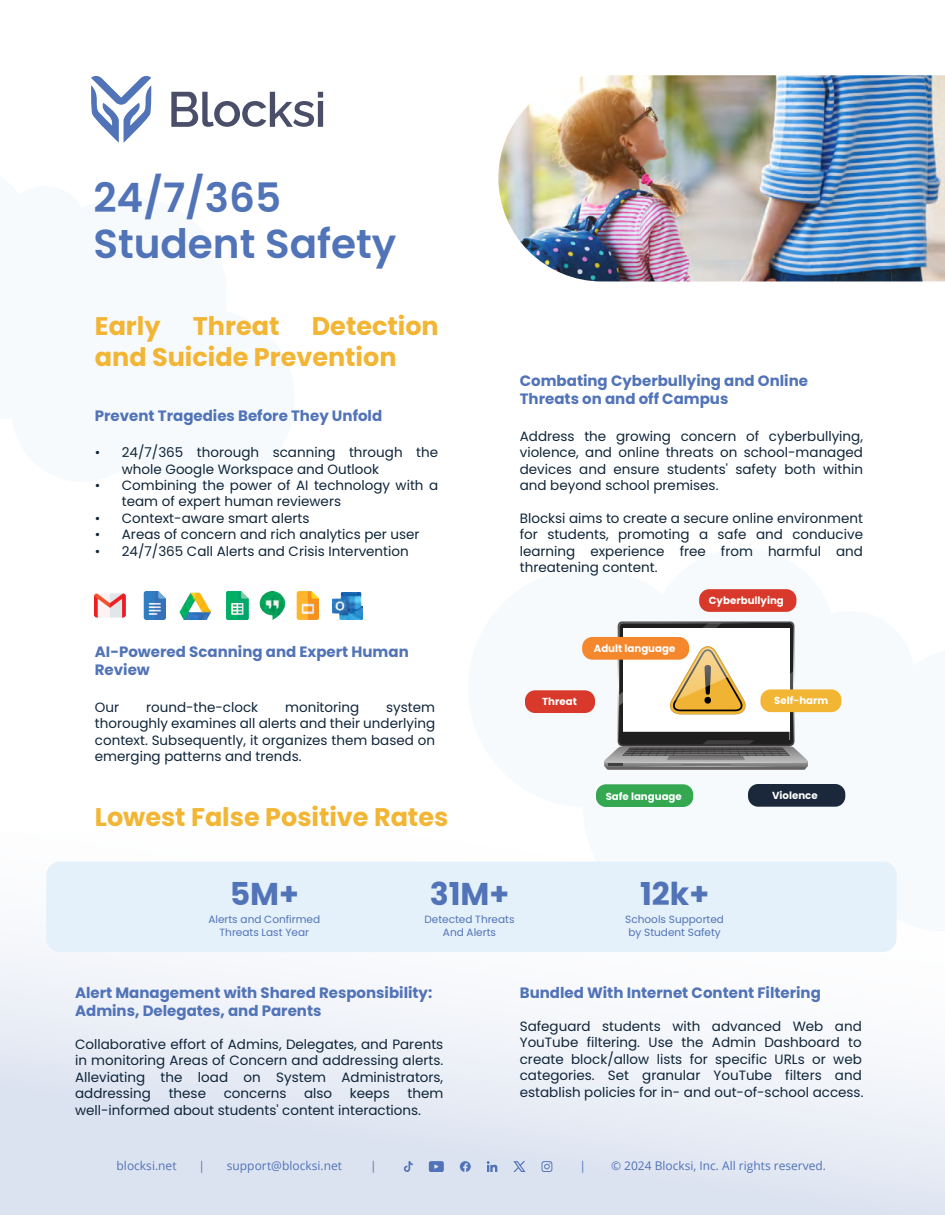
<style>
.page{position:relative;width:945px;height:1215px;background:#fff}
.page>*{position:absolute;margin:0;border:0;box-sizing:border-box;transform-origin:0 0}
.t1{font:600 40.5px/46.5px "Poppins";color:#5173b7}
.t2{font:700 31.5px "Poppins";color:#5173b7}
.t3{font:700 25.5px/30.6px "Poppins";color:#f2b534}
.t4{font:700 15px/18px "Poppins";color:#5173b7}
.t5{font:13.5px/16.5px "Poppins";color:#0f2539;text-align:justify}
.t6{font:12px "Open Sans";color:#5173b7}
.t7{font:10.5px/12.6px "Poppins";color:#5173b7;text-align:center}
.t8{font:700 10.2px "Poppins";color:#fff}
</style>
<div class="page">
<div style="left:0;top:832px;width:945px;height:383px;background:linear-gradient(to bottom,#fff,#dce3f0)"></div>
<svg style="left:468px;top:589px;width:477px;height:345px;fill:#f6fafd"></svg>
<img style="left:297px;top:592px;width:21px;height:28px">
<img style="left:260px;top:592px;width:24px;height:28px">
<img style="left:227px;top:592px;width:21px;height:28px">
<img style="left:180px;top:592px;width:31px;height:27px">
<img style="left:144px;top:592px;width:21px;height:28px">
<img style="left:95px;top:594px;width:30px;height:23px">
<img style="left:333px;top:592px;width:29px;height:27px">
<div style="left:46px;top:862px;width:851px;height:90px;background:#e4f0fa;border-radius:14px"></div>
<svg style="left:603px;top:621px;width:206px;height:149px"></svg>
<div style="left:699px;top:589px;width:97px;height:23px;background:#d8392a;border-radius:10px"></div>
<div style="left:760px;top:689px;width:81px;height:23px;background:#f2b534;border-radius:10px"></div>
<div style="left:748px;top:784px;width:97px;height:23px;background:#1b283b;border-radius:10px"></div>
<div style="left:525px;top:690px;width:70px;height:23px;background:#d8392a;border-radius:10px"></div>
<div style="left:582px;top:637px;width:107px;height:23px;background:#f5872d;border-radius:10px"></div>
<div style="left:596px;top:784px;width:97px;height:23px;background:#34a751;border-radius:10px"></div>
<svg style="left:91px;top:75px;width:61px;height:68px"></svg>
<svg style="left:171px;top:92px;width:152px;height:35px"></svg>
<svg style="left:404px;top:1161px;width:9px;height:11px"></svg>
<svg style="left:429px;top:1161px;width:15px;height:11px"></svg>
<svg style="left:460px;top:1161px;width:11px;height:11px"></svg>
<svg style="left:487px;top:1161px;width:10px;height:11px"></svg>
<svg style="left:513px;top:1161px;width:12px;height:11px"></svg>
<svg style="left:542px;top:1161px;width:10px;height:11px"></svg>
<img style="left:498px;top:75px;width:447px;height:206px">
<h1 class="t1" style="left:93px;top:174px;width:305px">24/7/365<br>Student Safety</h1>
<h3 class="t3" style="left:95px;top:311px;width:345px;text-indent:217px">Detection and Suicide Prevention</h3>
<h3 class="t3" style="left:95px;top:311px;width:67px">Early</h3>
<h3 class="t3" style="left:193px;top:311px;width:88px">Threat</h3>
<p class="t4" style="left:95px;top:407px;width:289px">Prevent Tragedies Before They Unfold</p>
<p class="t5" style="left:122px;top:444px;width:318px;text-indent:-27px">• 24/7/365 thorough scanning through the whole Google Workspace and Outlook</p>
<p class="t5" style="left:122px;top:477px;width:318px;text-indent:-27px">• Combining the power of AI technology with a team of expert human reviewers</p>
<p class="t5" style="left:95px;top:510px;width:216px">• Context-aware smart alerts</p>
<p class="t5" style="left:95px;top:527px;width:326px">• Areas of concern and rich analytics per user</p>
<p class="t5" style="left:95px;top:543px;width:315px">• 24/7/365 Call Alerts and Crisis Intervention</p>
<p class="t4" style="left:95px;top:643px;width:315px">AI-Powered Scanning and Expert Human<br>Review</p>
<p class="t5" style="left:95px;top:699px;width:26px">Our</p>
<p class="t5" style="left:146px;top:699px;width:114px">round-the-clock</p>
<p class="t5" style="left:285px;top:699px;width:76px">monitoring</p>
<p class="t5" style="left:95px;top:699px;width:342px;text-indent:291px">system thoroughly examines all alerts and their underlying context. Subsequently, it organizes them based on emerging patterns and trends.</p>
<h3 class="t3" style="left:95px;top:802px;width:355px">Lowest False Positive Rates</h3>
<p class="t4" style="left:520px;top:372px;width:290px">Combating Cyberbullying and Online<br>Threats on and off Campus</p>
<p class="t5" style="left:520px;top:428px;width:345px">Address the growing concern of cyberbullying, violence, and online threats on school-managed devices and ensure students' safety both within and beyond school premises.</p>
<p class="t5" style="left:520px;top:510px;width:345px">Blocksi aims to create a secure online environment for students, promoting a safe and conducive learning experience free from harmful and threatening content.</p>
<p class="t8" style="left:542px;top:696px;width:36px">Threat</p>
<p class="t8" style="left:594px;top:642px;width:83px">Adult language</p>
<p class="t8" style="left:709px;top:594px;width:77px">Cyberbullying</p>
<p class="t8" style="left:774px;top:694px;width:56px">Self-harm</p>
<p class="t8" style="left:606px;top:790px;width:78px">Safe language</p>
<p class="t8" style="left:772px;top:789px;width:47px">Violence</p>
<h2 class="t2" style="left:230px;top:875px;width:71px">5M+</h2>
<p class="t7" style="left:208px;top:913px;width:113px">Alerts and Confirmed<br>Threats Last Year</p>
<h2 class="t2" style="left:430px;top:875px;width:81px">31M+</h2>
<p class="t7" style="left:424px;top:913px;width:92px">Detected Threats<br>And Alerts</p>
<h2 class="t2" style="left:640px;top:875px;width:71px">12k+</h2>
<p class="t7" style="left:625px;top:913px;width:100px;text-align:left">Schools Supported by Student Safety</p>
<p class="t4" style="left:75px;top:984px;width:359px">Alert Management with Shared Responsibility:<br>Admins, Delegates, and Parents</p>
<p class="t5" style="left:75px;top:1036px;width:370px">Collaborative effort of Admins, Delegates, and Parents in monitoring Areas of Concern and addressing alerts.<br>Alleviating the load on System Administrators, addressing</p>
<p class="t5" style="left:75px;top:1086px;width:370px;text-indent:332px">them well-informed about students' content interactions.</p>
<p class="t5" style="left:169px;top:1086px;width:39px">these</p>
<p class="t5" style="left:224px;top:1086px;width:64px">concerns</p>
<p class="t5" style="left:304px;top:1086px;width:30px">also</p>
<p class="t5" style="left:350px;top:1086px;width:41px">keeps</p>
<p class="t4" style="left:520px;top:984px;width:303px">Bundled With Internet Content Filtering</p>
<p class="t5" style="left:520px;top:1018px;width:345px;text-align:left">Safeguard students with advanced Web and YouTube filtering. Use the Admin Dashboard to create block/allow lists for specific URLs or web categories. Set granular YouTube filters and establish policies for in- and out-of-school access.</p>
<p class="t6" style="left:117px;top:1158px;width:61px">blocksi.net</p>
<p class="t6" style="left:198px;top:1158px;width:8px">|</p>
<p class="t6" style="left:227px;top:1158px;width:117px">support@blocksi.net</p>
<p class="t6" style="left:370px;top:1158px;width:8px">|</p>
<p class="t6" style="left:580px;top:1158px;width:8px">|</p>
<p class="t6" style="left:611px;top:1158px;width:217px">© 2024 Blocksi, Inc. All rights reserved.</p>
</div>
